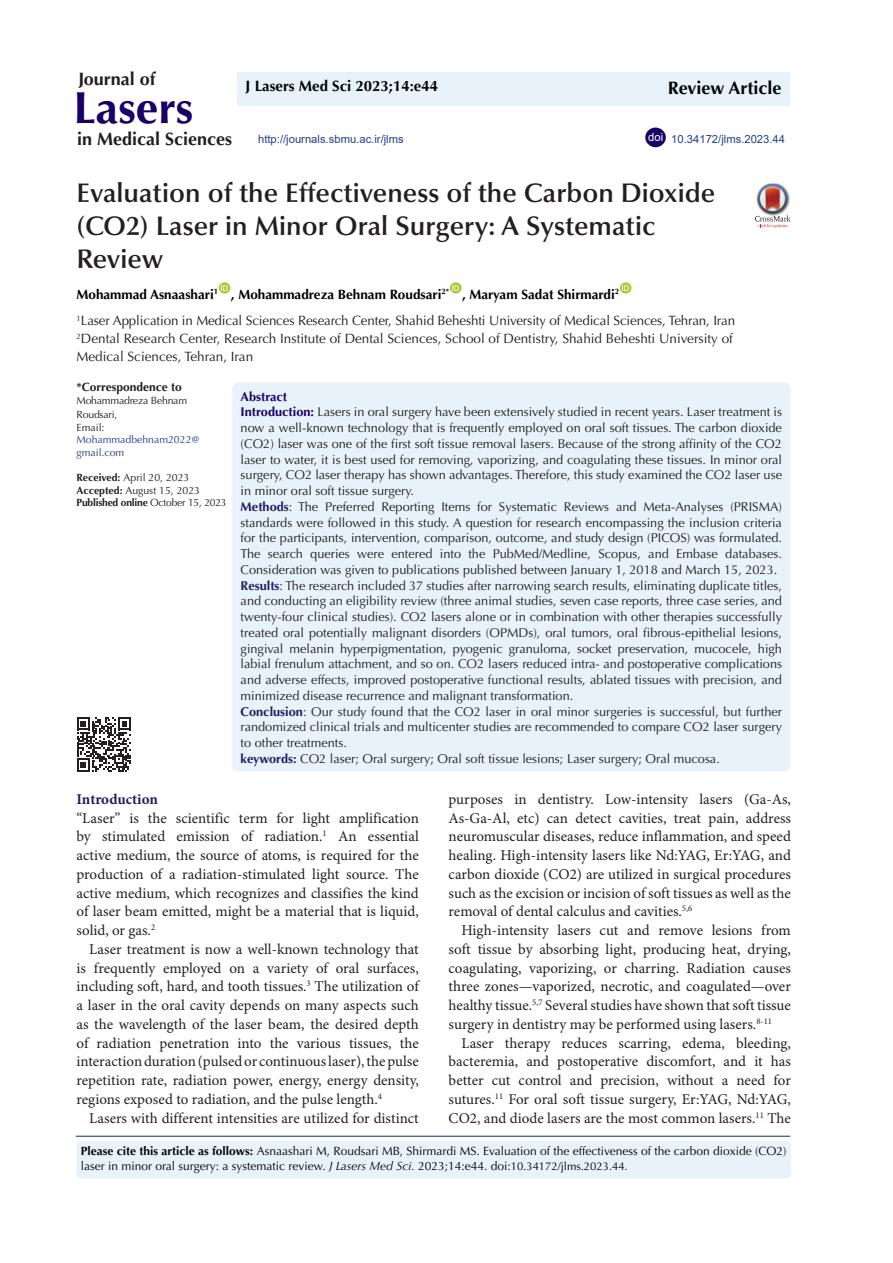
<style>
.page{position:relative;width:893px;height:1263px;background:#fff}
.page>*{position:absolute;margin:0;border:0;box-sizing:border-box;transform-origin:0 0}
.t1{font:700 45px "Optima LT Std";color:#190066}
.t2{font:600 27px/33px "Optima LT Std";color:#231f20}
.t3{font:700 18px "Optima LT Std";color:#231f20}
.t4{font:700 18px "Optima LT Std";color:#040503}
.Body_Text{font:15px/18.8px "Minion Pro";color:#231f20;text-align:justify}
.t5{font:700 15px "Optima LT Std";color:#040503}
.t6{font:700 15px "Minion Pro";letter-spacing:-.005em;color:#231d60}
.t7{font:13.5px/18px "Optima LT Std";letter-spacing:-.01em;color:#231f20}
.t8{font:700 13.5px "Optima LT Std";color:#000}
.Body_Text-2{font:12.75px/15.8px "Optima LT Std";color:#231f20;text-align:justify}
.Default{font:700 12.75px "Optima LT Std";color:#190066}
.t9{font:12px/15px "Optima LT Std";color:#040503}
.t10{font:700 12px "Optima LT Std";color:#231f20}
.t11{font:11.25px "Arial";color:#253f8e}
.t12{font:11.25px "Arial";color:#fff}
.t13{font:10.5px "Optima LT Std";color:#231f20}
.t14{font:10.5px/12.6px "Optima LT Std";color:#253f8e}
.t15{font:700 10.5px "Optima LT Std";letter-spacing:-.02em;color:#231f20}
.t16{font:10.5px/14.4px "Optima LT Std";letter-spacing:-.02em;color:#231f20}
.t17{font:7.8px "Arial";color:#fff}
.s1{font-weight:700;color:#190066}
.s2{font-weight:700;color:#231d60}
.s3{color:#231d60}
.s4{color:#231f20}
.s5{font-weight:700}
.s6{font-weight:400}
.s7{font-style:italic}
.s8{font-size:11.25px}
</style>
<div class="page">
<hr style="left:76px;top:1136px;width:714px;height:1px;background:#053278">
<div style="left:77px;top:1141px;width:714px;height:37px;background:#e8f2fa;border-radius:4px"></div>
<img style="left:767px;top:183px;width:12px;height:1px">
<svg style="left:755px;top:184px;width:36px;height:44px"></svg>
<div style="left:624px;top:72px;width:166px;height:34px;background:#e8f2fa"></div>
<div style="left:645px;top:128px;width:21px;height:19px;background:#190066;border-radius:50%"></div>
<div style="left:219px;top:282px;width:11px;height:12px;background:#a6ce39;border-radius:50%"></div>
<div style="left:450px;top:282px;width:12px;height:12px;background:#a6ce39;border-radius:50%"></div>
<div style="left:620px;top:282px;width:12px;height:12px;background:#a6ce39;border-radius:50%"></div>
<div style="left:232px;top:382px;width:559px;height:389px;background:#e8f2fa;border-radius:6px"></div>
<svg style="left:77px;top:717px;width:54px;height:54px"></svg>
<div style="left:237px;top:72px;width:387px;height:34px;background:#e8f2fa"></div>
<p class="t3" style="left:78px;top:68px;width:79px">Journal of</p>
<p class="t1" style="left:73px;top:81px;width:122px">Lasers</p>
<p class="t3" style="left:77px;top:129px;width:157px">in Medical Sciences</p>
<p class="t4" style="left:668px;top:77px;width:115px">Review Article</p>
<p class="t5" style="left:246px;top:78px;width:194px">J Lasers Med Sci 2023;14:e44</p>
<p class="t12" style="left:648px;top:129px;width:17px">doi</p>
<p class="t11" style="left:671px;top:131px;width:115px">10.34172/jlms.2023.44</p>
<p class="t2" style="left:77px;top:176px;width:640px">Evaluation of the Effectiveness of the Carbon Dioxide (CO2) Laser in Minor Oral Surgery: A Systematic<br>Review</p>
<p class="t8" style="left:77px;top:286px;width:143px">Mohammad Asnaashari<sup>1</sup></p>
<p class="t11" style="left:258px;top:131px;width:147px">http://journals.sbmu.ac.ir/jlms</p>
<p class="t17" style="left:622px;top:283px;width:9px">ID</p>
<p class="t7" style="left:77px;top:312px;width:660px"><sup>1</sup>Laser Application in Medical Sciences Research Center, Shahid Beheshti University of Medical Sciences, Tehran, Iran</p>
<p class="t7" style="left:77px;top:330px;width:658px"><sup>2</sup>Dental Research Center, Research Institute of Dental Sciences, School of Dentistry, Shahid Beheshti University of<br>Medical Sciences, Tehran, Iran</p>
<p class="Default" style="left:241px;top:389px;width:48px">Abstract</p>
<p class="Body_Text-2" style="left:241px;top:404px;width:543px"><span class="s1">Introduction:</span> Lasers in oral surgery have been extensively studied in recent years. Laser treatment is now a well-known technology that is frequently employed on oral soft tissues. The carbon dioxide (CO2) laser was one of the first soft tissue removal lasers. Because of the strong affinity of the CO2 laser to water, it is best used for removing, vaporizing, and coagulating these tissues. In minor oral surgery, CO2 laser therapy has shown advantages. Therefore, this study examined the CO2 laser use in minor oral soft tissue surgery.</p>
<p class="Body_Text-2" style="left:241px;top:499px;width:543px"><span class="s2">Methods</span><span class="s3">:</span> The Preferred Reporting Items for Systematic Reviews and Meta-Analyses (PRISMA) standards were followed in this study. A question for research encompassing the inclusion criteria for the participants, intervention, comparison, outcome, and study design (PICOS) was formulated.<br>The search queries were entered into the PubMed/Medline, Scopus, and Embase databases.<br>Consideration was given to publications published between January 1, 2018 and March 15, 2023.</p>
<p class="Body_Text-2" style="left:241px;top:578px;width:543px"><span class="s2">Results</span><span class="s3">:</span> The research included 37 studies after narrowing search results, eliminating duplicate titles, and conducting an eligibility review (three animal studies, seven case reports, three case series, and twenty-four clinical studies). CO2 lasers alone or in combination with other therapies successfully treated oral potentially malignant disorders (OPMDs), oral tumors, oral fibrous-epithelial lesions, gingival melanin hyperpigmentation, pyogenic granuloma, socket preservation, mucocele, high labial frenulum attachment, and so on. CO2 lasers reduced intra- and postoperative complications and adverse effects, improved postoperative functional results, ablated tissues with precision, and minimized disease recurrence and malignant transformation.</p>
<p class="Body_Text-2" style="left:241px;top:704px;width:543px"><span class="s2">Conclusion</span><span class="s3">:</span> Our study found that the CO2 laser in oral minor surgeries is successful, but further randomized clinical trials and multicenter studies are recommended to compare CO2 laser surgery to other treatments.</p>
<p class="Body_Text-2" style="left:241px;top:751px;width:481px"><span class="s2">keywords:</span> CO2 laser; Oral surgery; Oral soft tissue lesions; Laser surgery; Oral mucosa.</p>
<p class="t17" style="left:221px;top:283px;width:9px">ID</p>
<p class="t17" style="left:452px;top:283px;width:9px">ID</p>
<p class="t8" style="left:231px;top:286px;width:220px">, Mohammadreza Behnam Roudsari<sup>2*</sup></p>
<p class="t8" style="left:462px;top:286px;width:159px">, Maryam Sadat Shirmardi<sup>2</sup></p>
<p class="t10" style="left:77px;top:380px;width:107px">*Correspondence to</p>
<p class="t16" style="left:77px;top:393px;width:112px">Mohammadreza Behnam<br>Roudsari,</p>
<p class="t14" style="left:77px;top:421px;width:125px"><span class="s4">Email:<br></span>Mohammadbehnam2022@ gmail.com</p>
<p class="t13" style="left:77px;top:471px;width:114px"><span class="s5">Received:</span> April 20, 2023</p>
<p class="t13" style="left:77px;top:484px;width:125px"><span class="s5">Accepted:</span> August 15, 2023</p>
<p class="t15" style="left:77px;top:497px;width:152px">Published online <span class="s6">October 15, 2023</span></p>
<p class="t6" style="left:77px;top:788px;width:83px">Introduction</p>
<p class="Body_Text" style="left:77px;top:809px;width:344px">“Laser” is the scientific term for light amplification by stimulated emission of radiation.<sup>1</sup> An essential active medium, the source of atoms, is required for the production of a radiation-stimulated light source. The active medium, which recognizes and classifies the kind of laser beam emitted, might be a material that is liquid, solid, or gas.<sup>2</sup></p>
<p class="Body_Text" style="left:77px;top:940px;width:344px;text-indent:13px">Laser treatment is now a well-known technology that is frequently employed on a variety of oral surfaces, including soft, hard, and tooth tissues.<sup>3</sup> The utilization of a laser in the oral cavity depends on many aspects such as the wavelength of the laser beam, the desired depth of radiation penetration into the various tissues, the interaction duration (pulsed or continuous laser), the pulse repetition rate, radiation power, energy, energy density, regions exposed to radiation, and the pulse length.<sup>4</sup></p>
<p class="Body_Text" style="left:89px;top:1109px;width:331px">Lasers with different intensities are utilized for distinct</p>
<p class="Body_Text" style="left:449px;top:790px;width:344px">purposes in dentistry. Low-intensity lasers (Ga-As, As-Ga-Al, etc) can detect cavities, treat pain, address neuromuscular diseases, reduce inflammation, and speed healing. High-intensity lasers like Nd:YAG, Er:YAG, and carbon dioxide (CO2) are utilized in surgical procedures such as the excision or incision of soft tissues as well as the removal of dental calculus and cavities.<sup>5,6</sup></p>
<p class="Body_Text" style="left:449px;top:922px;width:344px;text-indent:13px">High-intensity lasers cut and remove lesions from soft tissue by absorbing light, producing heat, drying, coagulating, vaporizing, or charring. Radiation causes three zones—vaporized, necrotic, and coagulated—over healthy tissue.<sup>5,7</sup> Several studies have shown that soft tissue surgery in dentistry may be performed using lasers.<sup>8-11</sup></p>
<p class="Body_Text" style="left:449px;top:1034px;width:344px;text-indent:13px">Laser therapy reduces scarring, edema, bleeding, bacteremia, and postoperative discomfort, and it has better cut control and precision, without a need for sutures.<sup>11</sup> For oral soft tissue surgery, Er:YAG, Nd:YAG, CO2, and diode lasers are the most common lasers.<sup>11</sup> The</p>
<p class="t9" style="left:81px;top:1144px;width:707px"><span class="s5">Please cite this article as follows:</span> Asnaashari M, Roudsari MB, Shirmardi MS. Evaluation of the effectiveness of the carbon dioxide (CO2) laser in minor oral surgery: a systematic review. <span class="s7">J Lasers Med Sci.</span> 2023;14:e44. doi:<span class="s8">10.34172/jlms.2023.44.</span></p>
</div>
